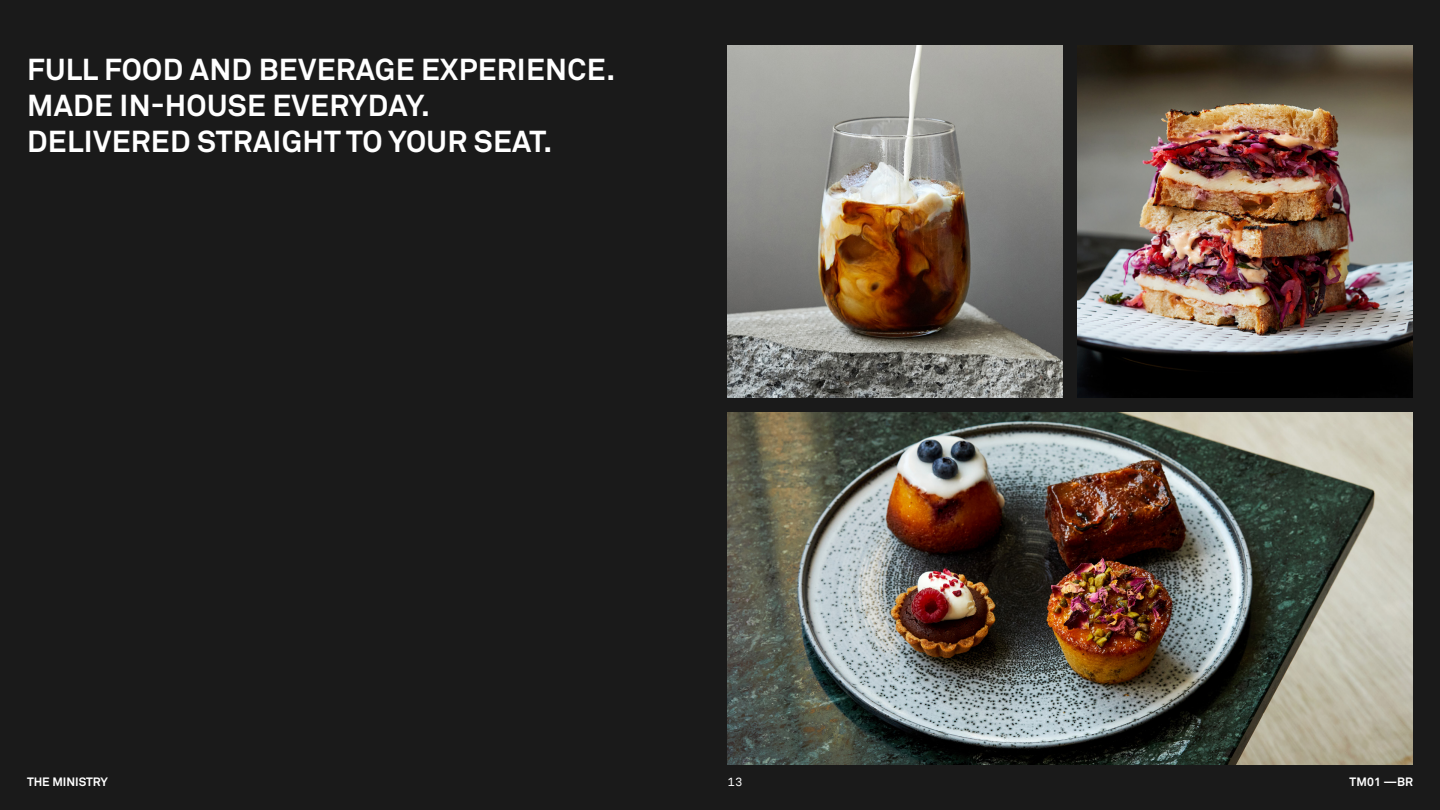
<style>
.page{position:relative;width:1440px;height:810px;background:#1a1a1a}
.page>*{position:absolute;margin:0;border:0;box-sizing:border-box;transform-origin:0 0}
.t1{font:700 30px/36px "Akkurat Std";letter-spacing:.01em;color:#fff}
.t2{font:700 12px "Akkurat Std";color:#fff}
.t3{font:12px "Akkurat Mono LLTT";color:#fff}
</style>
<div class="page">
<img style="left:728px;top:45px;width:335px;height:353px">
<img style="left:728px;top:412px;width:685px;height:353px">
<img style="left:1078px;top:45px;width:335px;height:353px">
<p class="t1" style="left:27px;top:52px;width:590px">FULL FOOD AND BEVERAGE EXPERIENCE.<br>MADE IN-HOUSE EVERYDAY.<br>DELIVERED STRAIGHT TO YOUR SEAT.</p>
<p class="t2" style="left:27px;top:774px;width:83px">THE MINISTRY</p>
<p class="t3" style="left:728px;top:774px;width:16px">13</p>
<p class="t2" style="left:1350px;top:774px;width:65px">TM01 —BR</p>
</div>
